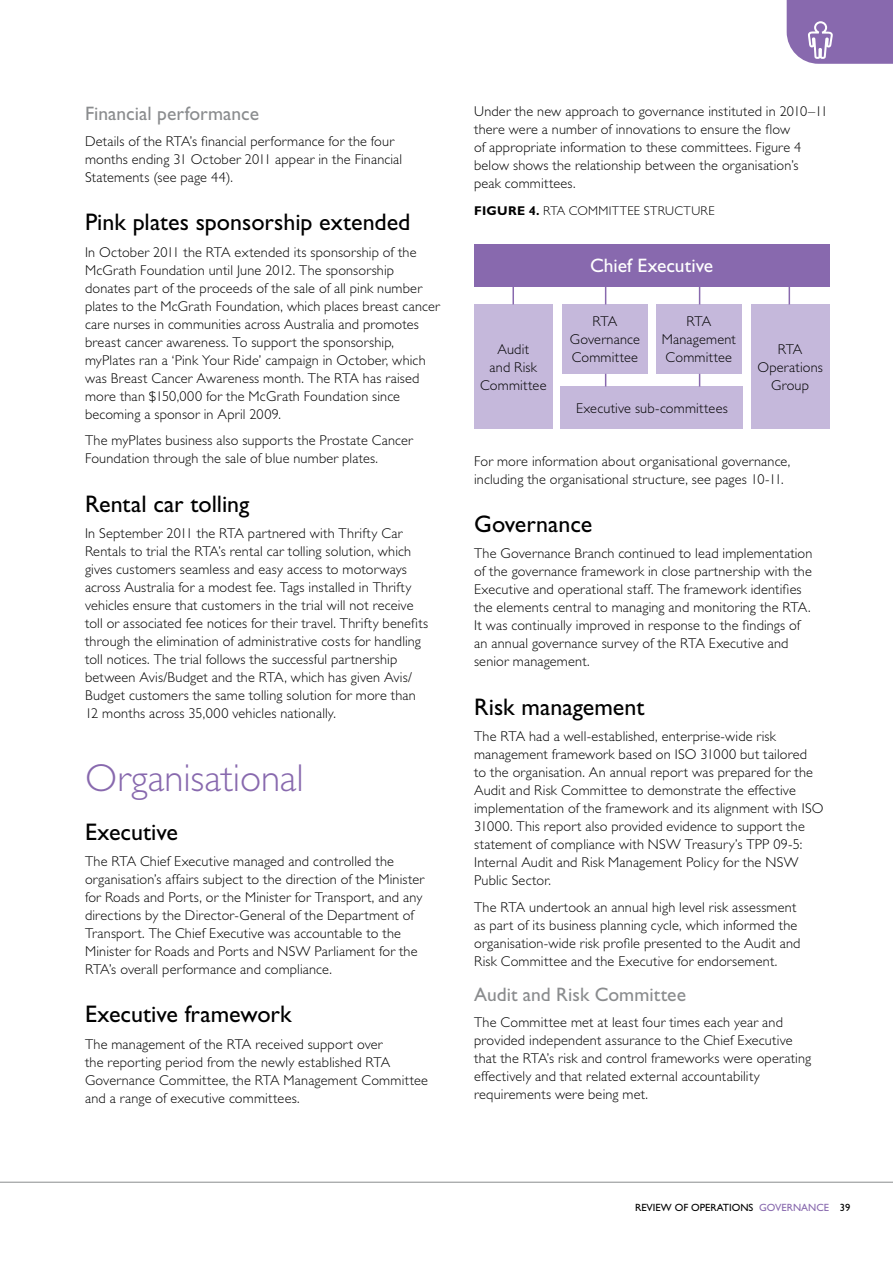
<style>
.page{position:relative;width:893px;height:1263px;background:#fff}
.page>*{position:absolute;margin:0;border:0;box-sizing:border-box;transform-origin:0 0}
.t1{font:300 39px "Gill Sans Std";color:#8869ae}
.t2{font:24px "Gill Sans Std";color:#000}
.t3{font:19.5px "Gill Sans Std";color:#8a8c8e}
.t4{font:19.5px "Gill Sans Std";color:#fff}
.t5{font:300 14.25px/18px "Gill Sans Std";letter-spacing:.015em;color:#000}
.t6{font:700 12.75px "Gill Sans Std";color:#000}
.t7{font:300 12.75px "Gill Sans Std";letter-spacing:.03em;color:#000}
.t8{font:10.5px "Gill Sans Std";color:#000}
.s1{font-weight:300}
.s2{color:#8869ae}
</style>
<div class="page">
<hr style="left:0;top:1182px;width:893px;height:1px;background:#8a8c8e">
<svg style="left:787px;top:0;width:106px;height:64px;background:#9174b4"></svg>
<div style="left:474px;top:244px;width:355px;height:43px;background:#8869ae"></div>
<div style="left:561px;top:386px;width:182px;height:43px;background:#c5b8db"></div>
<div style="left:562px;top:304px;width:85px;height:70px;background:#c5b8db"></div>
<div style="left:656px;top:304px;width:85px;height:70px;background:#c5b8db"></div>
<div style="left:474px;top:304px;width:78px;height:125px;background:#c5b8db"></div>
<div style="left:751px;top:304px;width:78px;height:125px;background:#c5b8db"></div>
<svg style="left:512px;top:287px;width:2px;height:17px"></svg>
<svg style="left:789px;top:287px;width:1px;height:17px"></svg>
<svg style="left:699px;top:287px;width:1px;height:17px"></svg>
<svg style="left:699px;top:374px;width:1px;height:12px"></svg>
<svg style="left:605px;top:287px;width:1px;height:17px"></svg>
<svg style="left:605px;top:374px;width:1px;height:12px"></svg>
<h3 class="t3" style="left:85px;top:102px;width:175px">Financial performance</h3>
<p class="t5" style="left:85px;top:132px;width:319px">Details of the RTA’s financial performance for the four months ending 31 October 2011 appear in the Financial<br>Statements (see page 44).</p>
<h2 class="t2" style="left:85px;top:208px;width:327px">Pink plates sponsorship extended</h2>
<p class="t5" style="left:85px;top:243px;width:356px">In October 2011 the RTA extended its sponsorship of the McGrath Foundation until June 2012. The sponsorship donates part of the proceeds of the sale of all pink number plates to the McGrath Foundation, which places breast cancer care nurses in communities across Australia and promotes breast cancer awareness. To support the sponsorship, myPlates ran a ‘Pink Your Ride’ campaign in October, which was Breast Cancer Awareness month. The RTA has raised more than $150,000 for the McGrath Foundation since becoming a sponsor in April 2009.</p>
<p class="t5" style="left:85px;top:432px;width:329px">The myPlates business also supports the Prostate Cancer<br>Foundation through the sale of blue number plates.</p>
<h2 class="t2" style="left:85px;top:490px;width:166px">Rental car tolling</h2>
<p class="t5" style="left:85px;top:525px;width:345px">In September 2011 the RTA partnered with Thrifty Car Rentals to trial the RTA’s rental car tolling solution, which gives customers seamless and easy access to motorways across Australia for a modest fee. Tags installed in Thrifty vehicles ensure that customers in the trial will not receive toll or associated fee notices for their travel. Thrifty benefits through the elimination of administrative costs for handling toll notices. The trial follows the successful partnership between Avis/Budget and the RTA, which has given Avis/ Budget customers the same tolling solution for more than 12 months across 35,000 vehicles nationally.</p>
<h1 class="t1" style="left:85px;top:756px;width:220px">Organisational</h1>
<h2 class="t2" style="left:85px;top:818px;width:95px">Executive</h2>
<p class="t5" style="left:85px;top:852px;width:341px">The RTA Chief Executive managed and controlled the organisation’s affairs subject to the direction of the Minister for Roads and Ports, or the Minister for Transport, and any directions by the Director-General of the Department of Transport. The Chief Executive was accountable to the Minister for Roads and Ports and N SW Parliament for the RTA’s overall performance and compliance.</p>
<h2 class="t2" style="left:85px;top:1000px;width:208px">Executive framework</h2>
<p class="t5" style="left:85px;top:1035px;width:344px">The management of the RTA received support over<br>the reporting period from the newly established RTA Governance Committee, the RTA Management Committee and a range of executive committees.</p>
<p class="t5" style="left:474px;top:102px;width:355px">Under the new approach to governance instituted in 2010–11 there were a number of innovations to ensure the flow<br>of appropriate information to these committees. Figure 4 below shows the relationship between the organisation’s peak committees.</p>
<p class="t6" style="left:474px;top:203px;width:123px">FIG URE 4. <span class="s1">RTA Commi</span></p>
<p class="t7" style="left:612px;top:203px;width:104px">ttee Structure</p>
<h3 class="t4" style="left:590px;top:254px;width:125px">Chief Executive</h3>
<p class="t5" style="left:570px;top:312px;width:72px;text-align:center">RTA<br>Governance<br>Committee</p>
<p class="t5" style="left:662px;top:312px;width:76px;text-align:center">RTA<br>Management<br>Committee</p>
<p class="t5" style="left:480px;top:340px;width:68px;text-align:center">Audit<br>and Risk<br>Committee</p>
<p class="t5" style="left:757px;top:340px;width:67px;text-align:center">RTA<br>Operations<br>Group</p>
<p class="t5" style="left:576px;top:399px;width:153px">Executive sub-committees</p>
<p class="t5" style="left:474px;top:452px;width:318px">For more information about organisational governance, including the organisational structure, see pages 10-11.</p>
<h2 class="t2" style="left:474px;top:510px;width:120px">Governance</h2>
<p class="t5" style="left:474px;top:545px;width:340px">The Governance Branch continued to lead implementation of the governance framework in close partnership with the Executive and operational staff. The framework identifies the elements central to managing and monitoring the RTA.<br>It was continually improved in response to the findings of an annual governance survey of the RTA Executive and senior management.</p>
<h2 class="t2" style="left:474px;top:693px;width:172px">Risk management</h2>
<p class="t5" style="left:474px;top:727px;width:349px">The RTA had a well-established, enterprise-wide risk management framework based on ISO 31000 but tailored to the organisation. An annual report was prepared for the Audit and Risk Committee to demonstrate the effective implementation of the framework and its alignment with ISO 31000. This report also provided evidence to support the statement of compliance with N SW Treasury’s TPP</p>
<p class="t5" style="left:474px;top:835px;width:330px;text-indent:299px">09-5:<br>Internal Audit and Risk Management Policy for the N SW<br>Public Sector.</p>
<p class="t5" style="left:474px;top:898px;width:328px">The RTA undertook an annual high level risk assessment as part of its business planning cycle, which informed the organisation-wide risk profile presented to the Audit and Risk Committee and the Executive for endorsement.</p>
<h3 class="t3" style="left:474px;top:983px;width:213px">Audit and Risk Committee</h3>
<p class="t5" style="left:474px;top:1014px;width:339px">The Committee met at least four times each year and provided independent assurance to the Chief Executive that the RTA’s risk and control frameworks were operating effectively and that related external accountability requirements were being met.</p>
<p class="t8" style="left:635px;top:1201px;width:217px">review of operations <span class="s2">governance</span> 39</p>
</div>
